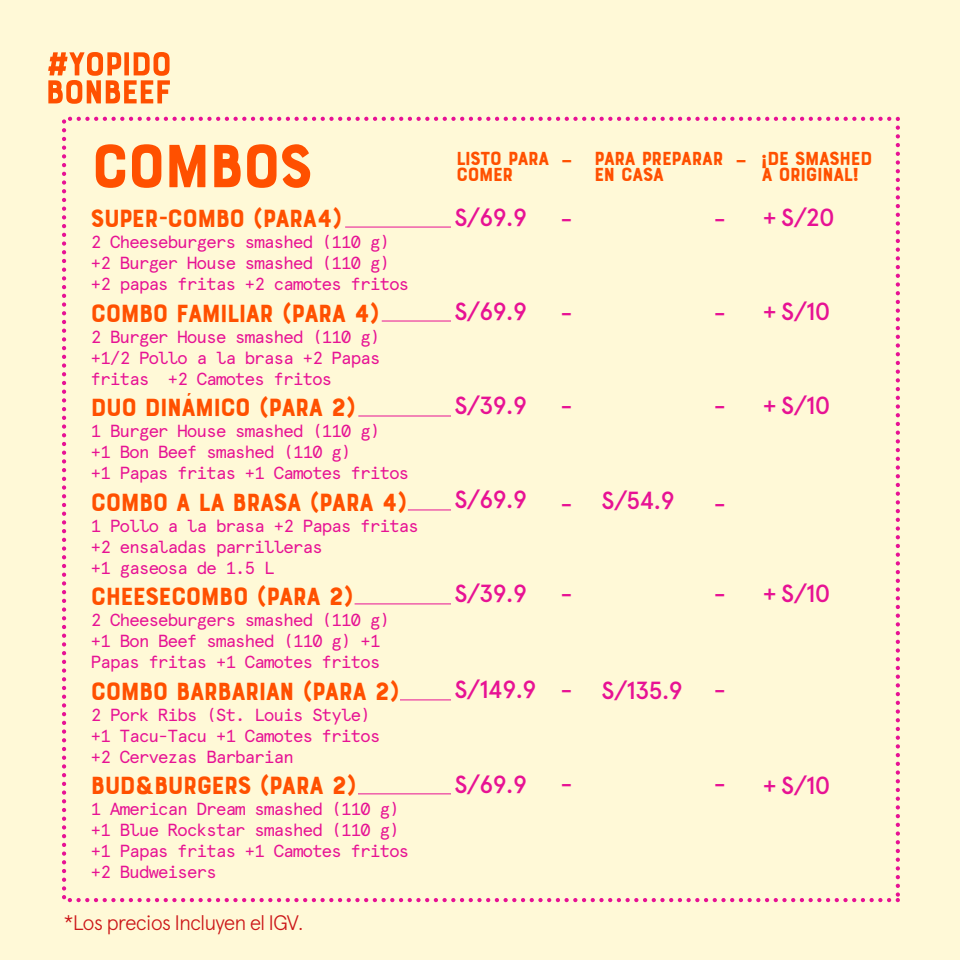
<style>
.page{position:relative;width:960px;height:960px;background:#fff9d7}
.page>*{position:absolute;margin:0;border:0;box-sizing:border-box;transform-origin:0 0}
.t1{font:64.2px "Bourton Base";letter-spacing:-.05em;color:#ff5000}
.t2{font:26.3px "Bourton Base";letter-spacing:-.05em;color:#ff5000}
.t3{font:500 24.8px "Apercu";letter-spacing:-.04em;color:#e71294}
.t4{font:500 24.8px "Apercu";color:#ff5000}
.t5{font:300 21px "Apercu";letter-spacing:-.05em;color:#cc1719}
.t6{font:20px/16px "Bourton Base";letter-spacing:-.05em;color:#ff5000}
.t7{font:17.5px/21px "Apercu Mono";letter-spacing:-.07em;color:#e71294}
</style>
<div class="page">
<div style="left:62px;top:117px;width:838px;height:785px;border:4px dashed #e71294"></div>
<hr style="left:345px;top:227px;width:106px;height:1px;background:#e71294">
<hr style="left:382px;top:321px;width:69px;height:1px;background:#e71294">
<hr style="left:358px;top:416px;width:93px;height:1px;background:#e71294">
<hr style="left:408px;top:509px;width:43px;height:1px;background:#e71294">
<hr style="left:355px;top:603px;width:96px;height:1px;background:#e71294">
<hr style="left:400px;top:699px;width:51px;height:1px;background:#e71294">
<hr style="left:358px;top:793px;width:93px;height:1px;background:#e71294">
<svg style="left:48px;top:52px;width:122px;height:52px"></svg>
<h1 class="t1" style="left:91px;top:126px;width:225px">COMBOS</h1>
<p class="t6" style="left:594px;top:150px;width:131px">PARA PREPARAR<br>EN CASA</p>
<p class="t6" style="left:761px;top:150px;width:113px">¡DE SMASHED<br>A ORIGINAL!</p>
<p class="t6" style="left:456px;top:150px;width:95px">LISTO PARA<br>COMER</p>
<h3 class="t4" style="left:561px;top:145px;width:14px">-</h3>
<h3 class="t4" style="left:735px;top:145px;width:14px">-</h3>
<h2 class="t2" style="left:91px;top:202px;width:253px">SUPER-COMBO (PARA4)</h2>
<p class="t7" style="left:91px;top:231px;width:320px">2 Cheeseburgers smashed (110 g) +2 Burger House smashed (110 g) +2 papas fritas +2 camotes fritos</p>
<h2 class="t2" style="left:91px;top:297px;width:291px">COMBO FAMILIAR (PARA 4)</h2>
<p class="t7" style="left:91px;top:326px;width:292px;text-align:justify">2 Burger House smashed (110 g) +1/2 Pollo a la brasa +2 Papas fritas +2 Camotes fritos</p>
<h2 class="t2" style="left:91px;top:391px;width:267px">DUO DINÁMICO (PARA 2)</h2>
<p class="t7" style="left:91px;top:421px;width:320px">1 Burger House smashed (110 g)<br>+1 Bon Beef smashed (110 g)<br>+1 Papas fritas +1 Camotes fritos</p>
<h2 class="t2" style="left:91px;top:486px;width:318px">COMBO A LA BRASA (PARA 4)</h2>
<p class="t7" style="left:91px;top:515px;width:330px">1 Pollo a la brasa +2 Papas fritas +2 ensaladas parrilleras<br>+1 gaseosa de 1.5 L</p>
<h2 class="t2" style="left:91px;top:580px;width:265px">CHEESECOMBO (PARA 2)</h2>
<p class="t7" style="left:91px;top:610px;width:301px">2 Cheeseburgers smashed (110 g) +1 Bon Beef smashed (110 g) +1<br>Papas fritas +1 Camotes fritos</p>
<h2 class="t2" style="left:91px;top:675px;width:311px">COMBO BARBARIAN (PARA 2)</h2>
<p class="t7" style="left:91px;top:704px;width:292px">2 Pork Ribs (St. Louis Style) +1 Tacu-Tacu +1 Camotes fritos +2 Cervezas Barbarian</p>
<h2 class="t2" style="left:91px;top:769px;width:268px">BUD&amp;BURGERS (PARA 2)</h2>
<p class="t7" style="left:91px;top:799px;width:320px">1 American Dream smashed (110 g) +1 Blue Rockstar smashed (110 g) +1 Papas fritas +1 Camotes fritos +2 Budweisers</p>
<p class="t5" style="left:64px;top:910px;width:242px">*Los precios Incluyen el IGV.</p>
<h3 class="t3" style="left:454px;top:203px;width:74px">S/69.9</h3>
<h3 class="t3" style="left:454px;top:297px;width:74px">S/69.9</h3>
<h3 class="t3" style="left:454px;top:391px;width:74px">S/39.9</h3>
<h3 class="t3" style="left:454px;top:485px;width:74px">S/69.9</h3>
<h3 class="t3" style="left:454px;top:579px;width:74px">S/39.9</h3>
<h3 class="t3" style="left:561px;top:205px;width:14px">-</h3>
<h3 class="t3" style="left:714px;top:205px;width:14px">-</h3>
<h3 class="t3" style="left:561px;top:299px;width:14px">-</h3>
<h3 class="t3" style="left:714px;top:299px;width:14px">-</h3>
<h3 class="t3" style="left:561px;top:391px;width:14px">-</h3>
<h3 class="t3" style="left:714px;top:391px;width:14px">-</h3>
<h3 class="t3" style="left:602px;top:485px;width:75px">S/54.9</h3>
<h3 class="t3" style="left:561px;top:489px;width:14px">-</h3>
<h3 class="t3" style="left:714px;top:489px;width:14px">-</h3>
<h3 class="t3" style="left:561px;top:579px;width:14px">-</h3>
<h3 class="t3" style="left:714px;top:579px;width:14px">-</h3>
<h3 class="t3" style="left:454px;top:675px;width:84px">S/149.9</h3>
<h3 class="t3" style="left:602px;top:675px;width:83px">S/135.9</h3>
<h3 class="t3" style="left:561px;top:675px;width:14px">-</h3>
<h3 class="t3" style="left:714px;top:675px;width:14px">-</h3>
<h3 class="t3" style="left:454px;top:770px;width:74px">S/69.9</h3>
<h3 class="t3" style="left:561px;top:769px;width:14px">-</h3>
<h3 class="t3" style="left:714px;top:769px;width:14px">-</h3>
<h3 class="t3" style="left:763px;top:203px;width:73px">+ S/20</h3>
<h3 class="t3" style="left:763px;top:297px;width:69px">+ S/10</h3>
<h3 class="t3" style="left:763px;top:391px;width:69px">+ S/10</h3>
<h3 class="t3" style="left:763px;top:579px;width:69px">+ S/10</h3>
<h3 class="t3" style="left:763px;top:771px;width:69px">+ S/10</h3>
</div>
